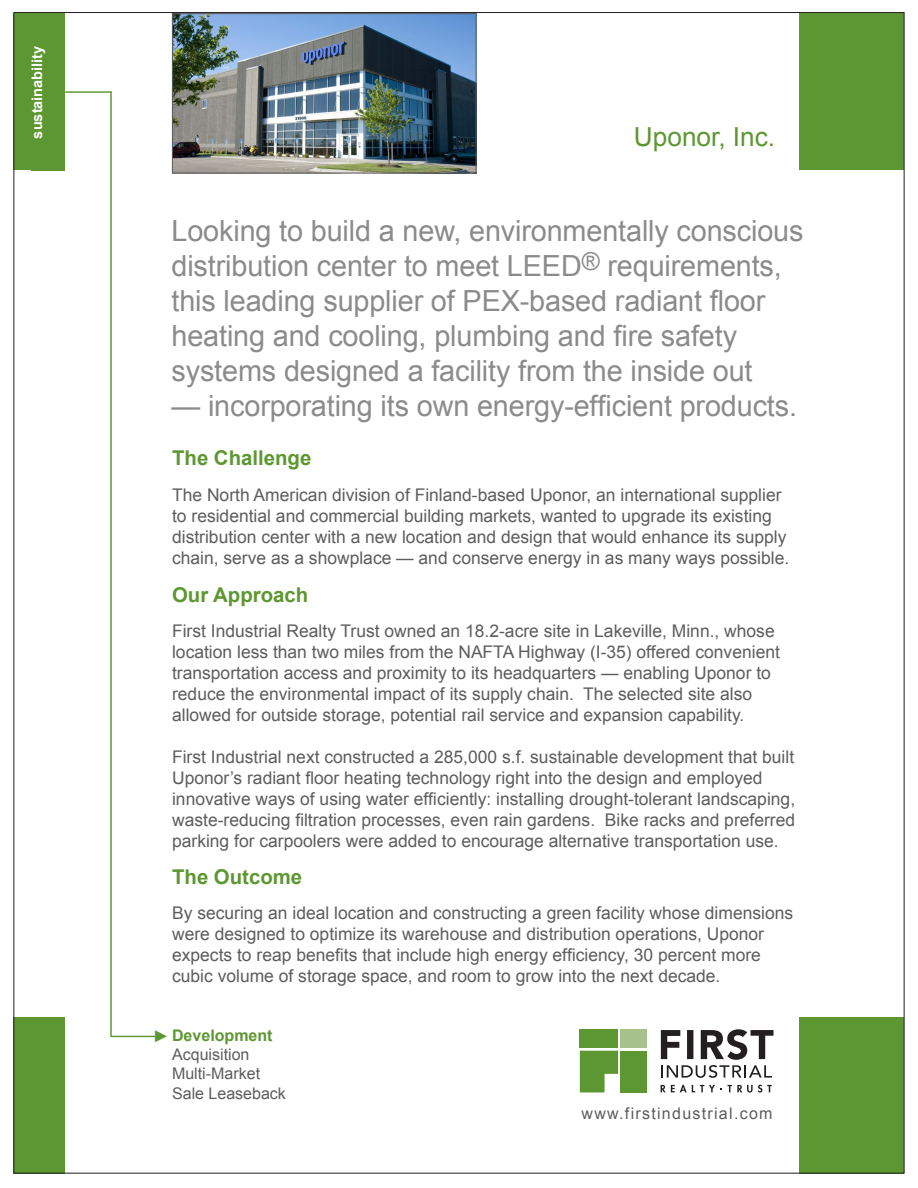
<style>
.page{position:relative;width:918px;height:1188px;background:#fff}
.page>*{position:absolute;margin:0;border:0;box-sizing:border-box;transform-origin:0 0}
.t1{font:29.1px/35px "Arial";letter-spacing:-.005em;color:#8b8b8c}
.t2{font:26.25px "Arial";color:#5c9731}
.t3{font:700 20.4px "Arial";color:#5c9731}
.t4{font:17.4px/21px "Arial";color:#5d5d5e}
.t5{font:16.05px "Arial";color:#5d5d5e}
.t6{font:16.05px "Arial";letter-spacing:.08em;color:#5d5d5e}
.t7{font:700 16.05px "Arial";color:#5c9731}
.t8{font:700 14.55px "Arial";color:#fff}
.s1{font-weight:400;font-size:16.95px}
</style>
<div class="page">
<img style="left:174px;top:15px;width:300px;height:156px">
<div style="left:172px;top:13px;width:304px;height:160px;border:1px solid #5d5d5e"></div>
<div style="left:14px;top:14px;width:51px;height:156px;background:#5c9731"></div>
<div style="left:799px;top:14px;width:105px;height:156px;background:#5c9731"></div>
<div style="left:14px;top:1017px;width:51px;height:156px;background:#5c9731"></div>
<div style="left:799px;top:1017px;width:105px;height:156px;background:#5c9731"></div>
<div style="left:32px;top:14px;width:33px;height:157px;background:#5c9731"></div>
<hr style="left:65px;top:91px;width:47px;height:2px;background:#5c9731">
<hr style="left:110px;top:91px;width:2px;height:946px;background:#5c9731">
<svg style="left:661px;top:1029px;width:113px;height:49px"></svg>
<svg style="left:661px;top:1085px;width:111px;height:8px"></svg>
<div style="left:580px;top:1030px;width:38px;height:18px;background:#5c9731"></div>
<div style="left:621px;top:1030px;width:26px;height:18px;background:#a6c28a"></div>
<div style="left:621px;top:1051px;width:26px;height:41px;background:#5c9731"></div>
<svg style="left:580px;top:1051px;width:38px;height:41px"></svg>
<hr style="left:111px;top:1036px;width:49px;height:1px;background:#5c9731">
<p class="t8" style="left:27px;top:139px;width:94px;rotate:-90deg">sustainability</p>
<p class="t2" style="left:634px;top:120px;width:143px">Uponor, Inc.</p>
<p class="t1" style="left:172px;top:214px;width:634px">Looking to build a new, environmentally conscious distribution center to meet LEED<sup>®</sup> requirements, this leading supplier of PEX-based radiant floor heating and cooling, plumbing and fire safety systems designed a facility from the inside out</p>
<p class="t1" style="left:172px;top:389px;width:627px">— incorporating its own energy-efficient products.</p>
<p class="t3" style="left:172px;top:444px;width:141px">The Challenge</p>
<p class="t4" style="left:172px;top:484px;width:619px">The North American division of Finland-based Uponor, an international supplier to residential and commercial building markets, wanted to upgrade its existing distribution center with a new location and design that would enhance its supply chain, serve as a showplace — and conserve energy in as many ways possible.</p>
<p class="t3" style="left:172px;top:581px;width:138px">Our Approach</p>
<p class="t4" style="left:172px;top:621px;width:609px">First Industrial Realty Trust owned an 18.2-acre site in Lakeville, Minn., whose location less than two miles from the NAFTA Highway (I-35) offered convenient transportation access and proximity to its headquarters — enabling Uponor to reduce the environmental impact of its supply chain. The selected site also allowed for outside storage, potential rail service and expansion capability.</p>
<p class="t4" style="left:172px;top:747px;width:625px">First Industrial next constructed a 285,000 s.f. sustainable development that built Uponor’s radiant floor heating technology right into the design and employed innovative ways of using water efficiently: installing drought-tolerant landscaping, waste-reducing filtration processes, even rain gardens. Bike racks and preferred parking for carpoolers were added to encourage alternative transportation use.</p>
<p class="t3" style="left:172px;top:863px;width:132px">The Outcome</p>
<p class="t4" style="left:172px;top:903px;width:623px">By securing an ideal location and constructing a green facility whose dimensions were designed to optimize its warehouse and distribution operations, Uponor expects to reap benefits that include high energy efficiency, 30 percent more cubic volume of storage space, and room to grow into the next decade.</p>
<p class="t7" style="left:153px;top:1025px;width:121px"><span class="s1">►</span> Development</p>
<p class="t5" style="left:172px;top:1044px;width:79px">Acquisition</p>
<p class="t5" style="left:172px;top:1063px;width:90px">Multi-Market</p>
<p class="t5" style="left:172px;top:1082px;width:115px">Sale Leaseback</p>
<p class="t6" style="left:582px;top:1103px;width:192px">www.firstindustrial.com</p>
</div>
